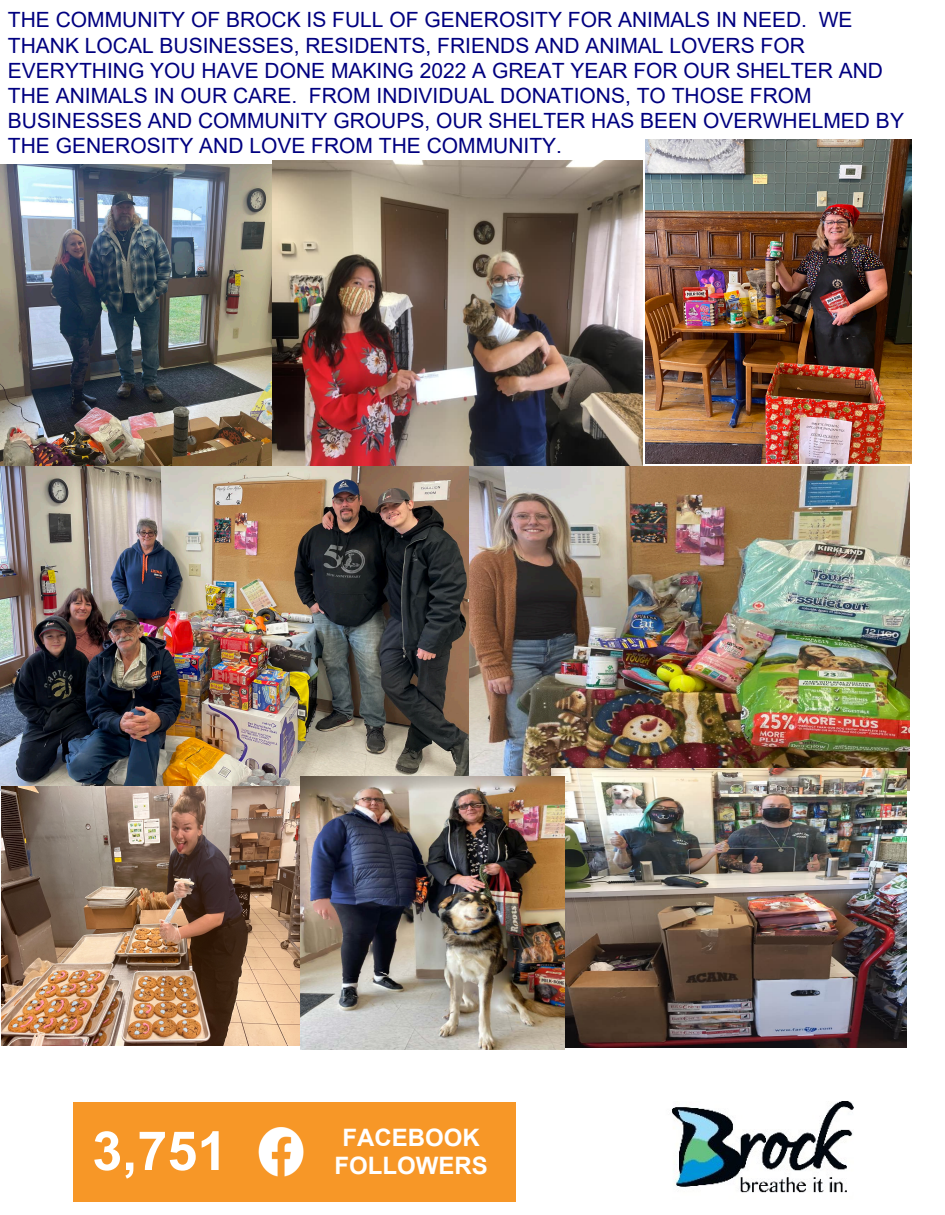
<style>
.page{position:relative;width:945px;height:1215px;background:#fff}
.page>*{position:absolute;margin:0;border:0;box-sizing:border-box;transform-origin:0 0}
.t1{font:700 54px "Arial";color:#fff}
.t2{font:700 24px/28.8px "Arial";color:#fff;text-align:center}
.t3{font:21px/25.2px "Arial";color:#000080}
</style>
<div class="page">
<img style="left:672px;top:1101px;width:182px;height:92px">
<img style="left:469px;top:466px;width:440px;height:324px">
<img style="left:1px;top:164px;width:327px;height:302px">
<img style="left:645px;top:139px;width:267px;height:324px">
<img style="left:1px;top:466px;width:468px;height:320px">
<div style="left:73px;top:1102px;width:443px;height:100px;background:#f79727"></div>
<img style="left:258px;top:1127px;width:46px;height:50px">
<img style="left:272px;top:160px;width:370px;height:305px">
<img style="left:1px;top:786px;width:300px;height:259px">
<img style="left:551px;top:768px;width:356px;height:279px">
<img style="left:301px;top:776px;width:263px;height:273px">
<p class="t3" style="left:8px;top:7px;width:898px">THE COMMUNITY OF BROCK IS FULL OF GENEROSITY FOR ANIMALS IN NEED. WE THANK LOCAL BUSINESSES, RESIDENTS, FRIENDS AND ANIMAL LOVERS FOR EVERYTHING YOU HAVE DONE MAKING 2022 A GREAT YEAR FOR OUR SHELTER AND THE ANIMALS IN OUR CARE. FROM INDIVIDUAL DONATIONS, TO THOSE FROM BUSINESSES AND COMMUNITY GROUPS, OUR SHELTER HAS BEEN OVERWHELMED BY THE GENEROSITY AND LOVE FROM THE COMMUNITY.</p>
<h1 class="t1" style="left:92px;top:1113px;width:137px">3,751</h1>
<p class="t2" style="left:334px;top:1123px;width:155px">FACEBOOK<br>FOLLOWERS</p>
</div>
